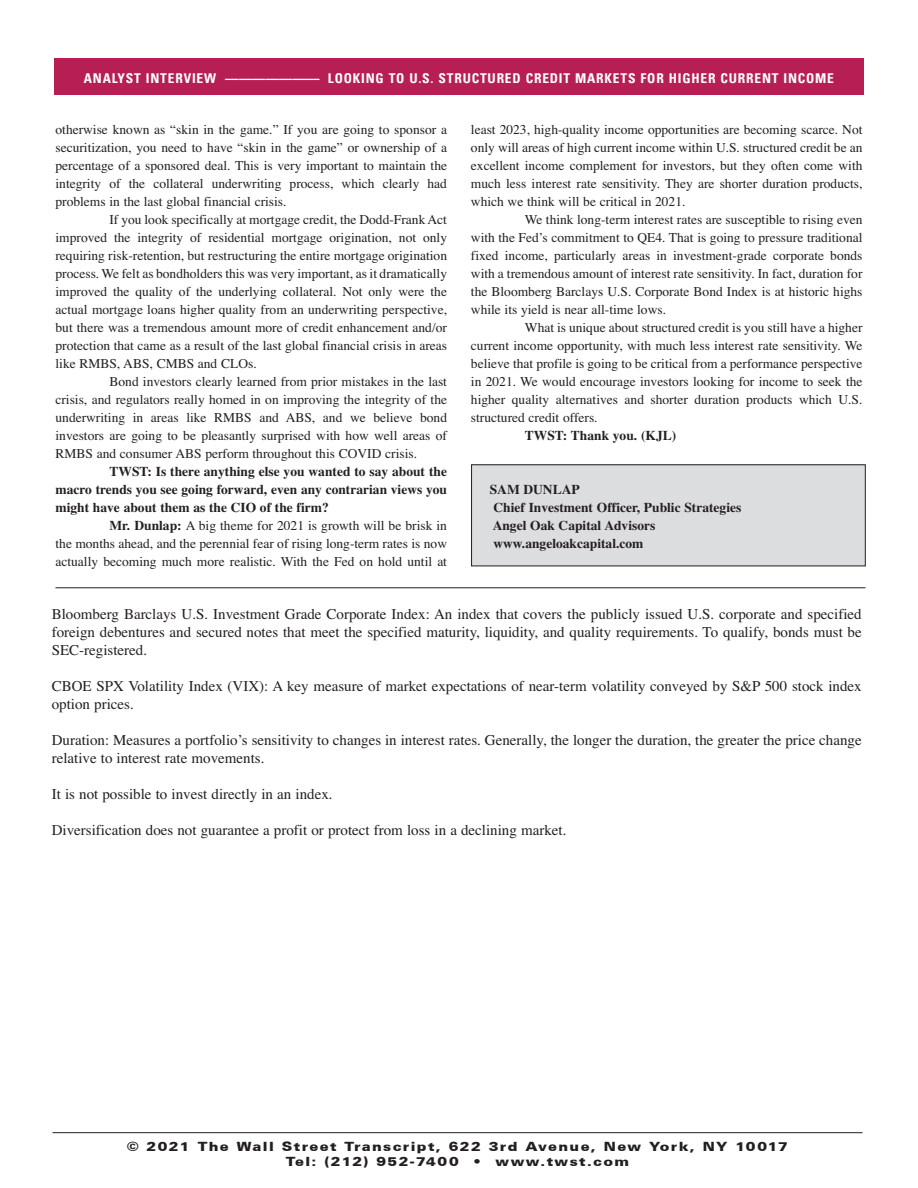
<style>
.page{position:relative;width:918px;height:1188px;background:#fff}
.page>*{position:absolute;margin:0;border:0;box-sizing:border-box;transform-origin:0 0}
.Body_Text{font:15px/18px "Times";color:#231f20}
.t1{font:13.5px/18px "Times";color:#231f20;text-align:justify}
.t2{font:700 13.5px/18px "Times";color:#231f20;text-align:justify}
.t3{font:700 condensed 13.5px "Univers LT";letter-spacing:.06em;color:#fff}
.bio{font:900 12.75px "Univers CE";letter-spacing:.09em;color:#231f20;scale:1.15 1}
.s1{font-weight:700}
</style>
<div class="page">
<div style="left:54px;top:58px;width:810px;height:36px;background:#b71e54"></div>
<hr style="left:52px;top:1132px;width:810px;height:1px;background:#231f20">
<div style="left:472px;top:465px;width:393px;height:101px;background:#dcdddf"></div>
<hr style="left:56px;top:588px;width:810px;height:1px;background:#231f20">
<p class="t3" style="left:84px;top:70px;width:752px">ANALYST INTERVIEW ——————— LOOKING TO U.S. STRUCTURED CREDIT MARKETS FOR HIGHER CURRENT INCOME</p>
<p class="t1" style="left:56px;top:121px;width:393px">otherwise known as “skin in the game.” If you are going to sponsor a securitization, you need to have “skin in the game” or ownership of a percentage of a sponsored deal. This is very important to maintain the integrity of the collateral underwriting process, which clearly had problems in the last global financial crisis.</p>
<p class="t1" style="left:56px;top:211px;width:393px;text-indent:54px">If you look specifically at mortgage credit, the Dodd-Frank Act improved the integrity of residential mortgage origination, not only requiring risk-retention, but restructuring the entire mortgage origination process. We felt as bondholders this was very important, as it dramatically improved the quality of the underlying collateral. Not only were the actual mortgage loans higher quality from an underwriting perspective, but there was a tremendous amount more of credit enhancement and/or protection that came as a result of the last global financial crisis in areas like RMBS, ABS, CMBS and CLOs.</p>
<p class="t1" style="left:56px;top:373px;width:393px;text-indent:54px">Bond investors clearly learned from prior mistakes in the last crisis, and regulators really homed in on improving the integrity of the underwriting in areas like RMBS and ABS, and we believe bond investors are going to be pleasantly surprised with how well areas of RMBS and consumer ABS perform throughout this COVID crisis.</p>
<p class="t2" style="left:56px;top:463px;width:393px;text-indent:54px">TWST: Is there anything else you wanted to say about the macro trends you see going forward, even any contrarian views you might have about them as the CIO of the firm?</p>
<p class="t1" style="left:56px;top:517px;width:393px;text-indent:54px"><span class="s1">Mr. Dunlap:</span> A big theme for 2021 is growth will be brisk in the months ahead, and the perennial fear of rising long-term rates is now actually becoming much more realistic. With the Fed on hold until at</p>
<p class="t1" style="left:471px;top:121px;width:393px">least 2023, high-quality income opportunities are becoming scarce. Not only will areas of high current income within U.S. structured credit be an excellent income complement for investors, but they often come with much less interest rate sensitivity. They are shorter duration products, which we think will be critical in 2021.</p>
<p class="t1" style="left:471px;top:211px;width:393px;text-indent:54px">We think long-term interest rates are susceptible to rising even with the Fed’s commitment to QE4. That is going to pressure traditional fixed income, particularly areas in investment-grade corporate bonds with a tremendous amount of interest rate sensitivity. In fact, duration for the Bloomberg Barclays U.S. Corporate Bond Index is at historic highs while its yield is near all-time lows.</p>
<p class="t1" style="left:471px;top:319px;width:393px;text-indent:54px">What is unique about structured credit is you still have a higher current income opportunity, with much less interest rate sensitivity. We believe that profile is going to be critical from a performance perspective in 2021. We would encourage investors looking for income to seek the higher quality alternatives and shorter duration products which U.S. structured credit offers.</p>
<p class="t2" style="left:525px;top:427px;width:153px">TWST: Thank you. (KJL)</p>
<p class="t2" style="left:490px;top:481px;width:91px">SAM DUNLAP</p>
<p class="t2" style="left:493px;top:499px;width:249px">Chief Investment Officer, Public Strategies</p>
<p class="t2" style="left:493px;top:517px;width:164px">Angel Oak Capital Advisors</p>
<p class="t2" style="left:493px;top:535px;width:152px">www.angeloakcapital.com</p>
<p class="Body_Text" style="left:52px;top:605px;width:812px;text-align:justify">Bloomberg Barclays U.S. Investment Grade Corporate Index: An index that covers the publicly issued U.S. corporate and specified foreign debentures and secured notes that meet the specified maturity, liquidity, and quality requirements. To qualify, bonds must be SEC-registered.</p>
<p class="Body_Text" style="left:52px;top:677px;width:811px">CBOE SPX Volatility Index (VIX): A key measure of market expectations of near-term volatility conveyed by S&amp;P 500 stock index option prices.</p>
<p class="Body_Text" style="left:52px;top:731px;width:812px">Duration: Measures a portfolio’s sensitivity to changes in interest rates. Generally, the longer the duration, the greater the price change relative to interest rate movements.</p>
<p class="Body_Text" style="left:52px;top:785px;width:282px">It is not possible to invest directly in an index.</p>
<p class="Body_Text" style="left:52px;top:821px;width:516px">Diversification does not guarantee a profit or protect from loss in a declining market.</p>
<p class="bio" style="left:127px;top:1139px;width:576px">© 2021 The Wall Street Transcript, 622 3rd Avenue, New York, NY 10017</p>
<p class="bio" style="left:286px;top:1154px;width:300px">Tel: (212) 952-7400 • www.twst.com</p>
</div>
